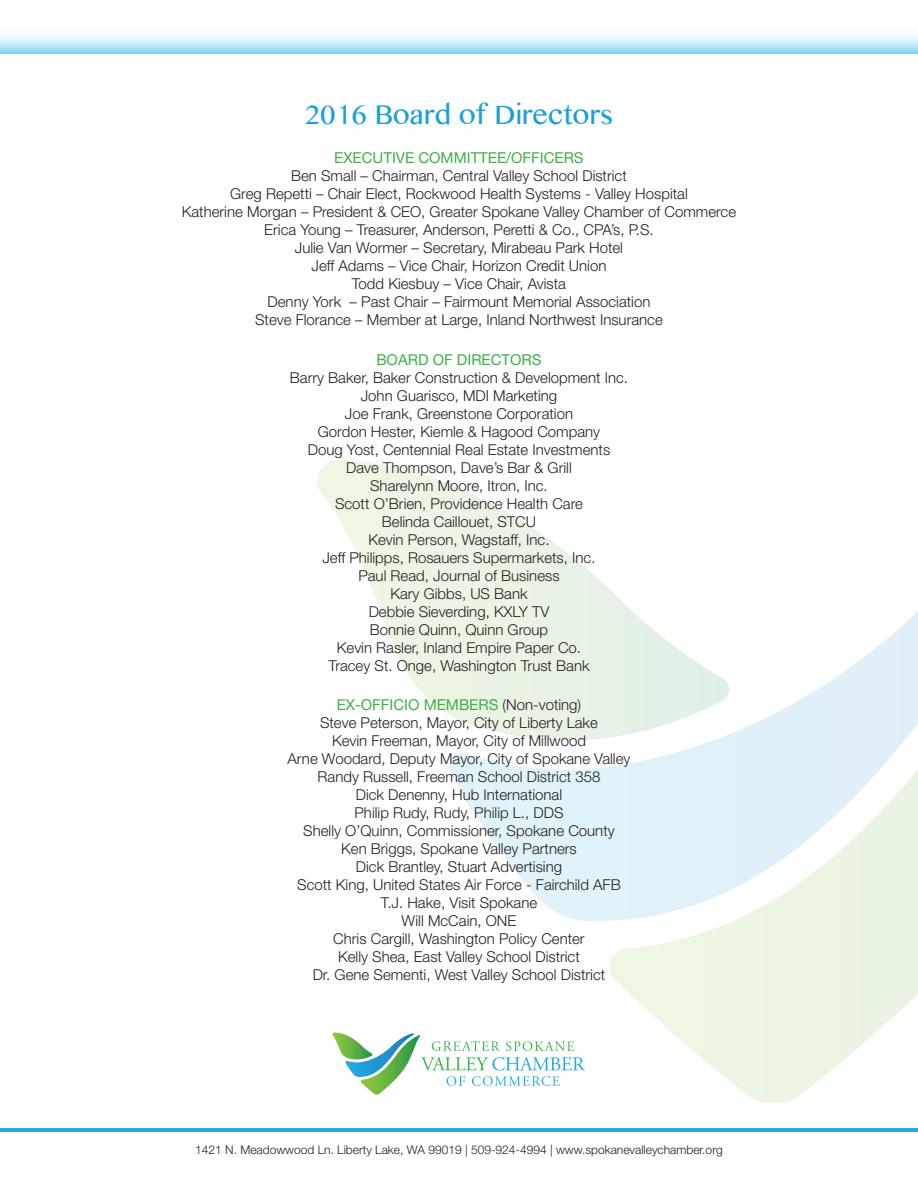
<style>
.page{position:relative;width:918px;height:1188px;background:#fff}
.page>*{position:absolute;margin:0;border:0;box-sizing:border-box;transform-origin:0 0}
.t1{font:27px "Malayalam MN";color:#199fda}
.t2{font:300 15px "Helvetica Neue LT Std";color:#231f20}
.t3{font:15px "Helvetica Neue LT Std";color:#3eaf49}
.t4{font:300 12px "Helvetica Neue LT Std";color:#231f20}
.s1{font-weight:300;color:#231f20}
</style>
<div class="page">
<svg style="left:609px;top:925px;width:309px;height:178px"></svg>
<svg style="left:449px;top:612px;width:469px;height:313px"></svg>
<svg style="left:317px;top:460px;width:415px;height:294px"></svg>
<svg style="left:333px;top:1032px;width:252px;height:63px"></svg>
<hr style="left:0;top:1129px;width:918px;height:3px;background:#24aae1">
<svg style="left:0;top:34px;width:918px;height:20px;background:#c2e9fa"></svg>
<p class="t1" style="left:305px;top:97px;width:310px">2016 Board of Directors</p>
<p class="t3" style="left:334px;top:149px;width:251px">EXECUTIVE COMMITTEE/OFFICERS</p>
<p class="t2" style="left:291px;top:167px;width:337px">Ben Small – Chairman, Central Valley School District</p>
<p class="t2" style="left:230px;top:185px;width:459px">Greg Repetti – Chair Elect, Rockwood Health Systems - Valley Hospital</p>
<p class="t2" style="left:182px;top:203px;width:556px">Katherine Morgan – President &amp; CEO, Greater Spokane Valley Chamber of Commerce</p>
<p class="t2" style="left:264px;top:221px;width:391px">Erica Young – Treasurer, Anderson, Peretti &amp; Co., CPA’s, P.S.</p>
<p class="t2" style="left:295px;top:239px;width:330px">Julie Van Wormer – Secretary, Mirabeau Park Hotel</p>
<p class="t2" style="left:312px;top:257px;width:296px">Jeff Adams – Vice Chair, Horizon Credit Union</p>
<p class="t2" style="left:352px;top:275px;width:216px">Todd Kiesbuy – Vice Chair, Avista</p>
<p class="t2" style="left:268px;top:293px;width:384px">Denny York – Past Chair – Fairmount Memorial Association</p>
<p class="t2" style="left:255px;top:311px;width:409px">Steve Florance – Member at Large, Inland Northwest Insurance</p>
<p class="t3" style="left:376px;top:350px;width:167px">BOARD OF DIRECTORS</p>
<p class="t2" style="left:290px;top:368px;width:340px">Barry Baker, Baker Construction &amp; Development Inc.</p>
<p class="t2" style="left:361px;top:386px;width:198px">John Guarisco, MDI Marketing</p>
<p class="t2" style="left:345px;top:404px;width:230px">Joe Frank, Greenstone Corporation</p>
<p class="t2" style="left:318px;top:422px;width:284px">Gordon Hester, Kiemle &amp; Hagood Company</p>
<p class="t2" style="left:308px;top:440px;width:304px">Doug Yost, Centennial Real Estate Investments</p>
<p class="t2" style="left:346px;top:458px;width:227px">Dave Thompson, Dave’s Bar &amp; Grill</p>
<p class="t2" style="left:370px;top:476px;width:179px">Sharelynn Moore, Itron, Inc.</p>
<p class="t2" style="left:335px;top:494px;width:249px">Scott O’Brien, Providence Health Care</p>
<p class="t2" style="left:382px;top:512px;width:156px">Belinda Caillouet, STCU</p>
<p class="t2" style="left:368px;top:530px;width:183px">Kevin Person, Wagstaff, Inc.</p>
<p class="t2" style="left:322px;top:548px;width:275px">Jeff Philipps, Rosauers Supermarkets, Inc.</p>
<p class="t2" style="left:358px;top:566px;width:203px">Paul Read, Journal of Business</p>
<p class="t2" style="left:390px;top:584px;width:139px">Kary Gibbs, US Bank</p>
<p class="t2" style="left:369px;top:602px;width:182px">Debbie Sieverding, KXLY TV</p>
<p class="t2" style="left:370px;top:620px;width:180px">Bonnie Quinn, Quinn Group</p>
<p class="t2" style="left:337px;top:638px;width:246px">Kevin Rasler, Inland Empire Paper Co.</p>
<p class="t2" style="left:328px;top:656px;width:263px">Tracey St. Onge, Washington Trust Bank</p>
<p class="t3" style="left:337px;top:696px;width:246px">EX-OFFICIO MEMBERS <span class="s1">(Non-voting)</span></p>
<p class="t2" style="left:320px;top:714px;width:279px">Steve Peterson, Mayor, City of Liberty Lake</p>
<p class="t2" style="left:332px;top:732px;width:255px">Kevin Freeman, Mayor, City of Millwood</p>
<p class="t2" style="left:288px;top:750px;width:344px">Arne Woodard, Deputy Mayor, City of Spokane Valley</p>
<p class="t2" style="left:318px;top:768px;width:284px">Randy Russell, Freeman School District 358</p>
<p class="t2" style="left:356px;top:786px;width:208px">Dick Denenny, Hub International</p>
<p class="t2" style="left:355px;top:804px;width:210px">Philip Rudy, Rudy, Philip L., DDS</p>
<p class="t2" style="left:303px;top:822px;width:313px">Shelly O’Quinn, Commissioner, Spokane County</p>
<p class="t2" style="left:341px;top:840px;width:237px">Ken Briggs, Spokane Valley Partners</p>
<p class="t2" style="left:356px;top:858px;width:208px">Dick Brantley, Stuart Advertising</p>
<p class="t2" style="left:297px;top:876px;width:325px">Scott King, United States Air Force - Fairchild AFB</p>
<p class="t2" style="left:381px;top:894px;width:158px">T.J. Hake, Visit Spokane</p>
<p class="t2" style="left:402px;top:912px;width:116px">Will McCain, ONE</p>
<p class="t2" style="left:333px;top:930px;width:253px">Chris Cargill, Washington Policy Center</p>
<p class="t2" style="left:338px;top:948px;width:243px">Kelly Shea, East Valley School District</p>
<p class="t2" style="left:313px;top:966px;width:294px">Dr. Gene Sementi, West Valley School District</p>
<p class="t4" style="left:195px;top:1142px;width:529px">1421 N. Meadowwood Ln. Liberty Lake, WA 99019 | 509-924-4994 | www.spokanevalleychamber.org</p>
</div>
